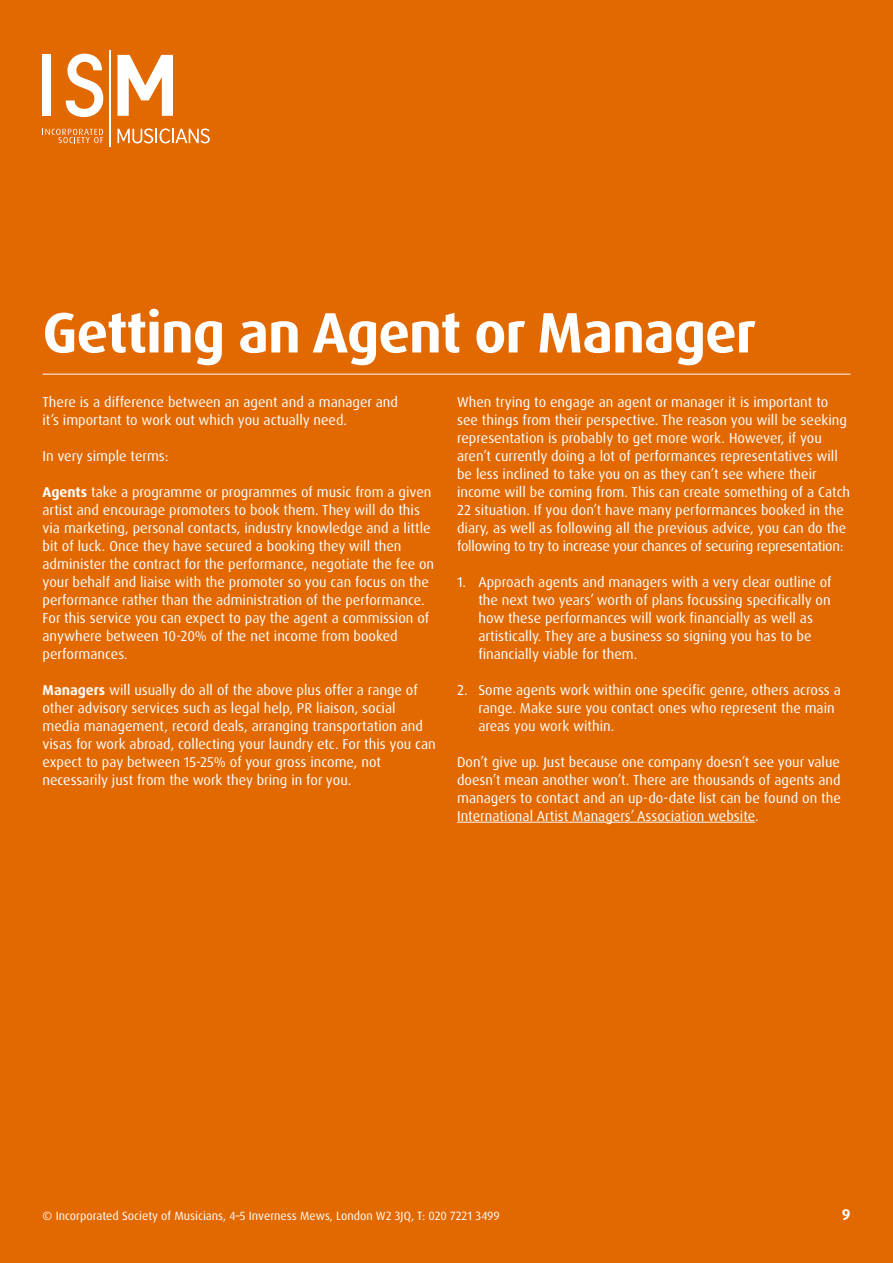
<style>
.page{position:relative;width:893px;height:1263px;background:#e26800}
.page>*{position:absolute;margin:0;border:0;box-sizing:border-box;transform-origin:0 0}
.t1{font:700 57px "Dax OT";letter-spacing:-.02em;color:#fff}
.t2{font:700 15.45px "Dax OT";color:#fff}
.t3{font:14.25px/18px "Dax OT";color:#fff}
.t4{font:12px "Dax OT";color:#fff}
.s1{font-weight:700}
</style>
<div class="page">
<svg style="left:117px;top:55px;width:56px;height:61px"></svg>
<div style="left:43px;top:55px;width:8px;height:61px;background:#fff"></div>
<svg style="left:66px;top:54px;width:37px;height:63px"></svg>
<svg style="left:45px;top:129px;width:58px;height:14px"></svg>
<svg style="left:118px;top:128px;width:92px;height:15px"></svg>
<hr style="left:109px;top:50px;width:2px;height:97px;background:#fff">
<hr style="left:457px;top:822px;width:298px;height:1px;background:#fff">
<hr style="left:43px;top:374px;width:807px;height:1px;background:#fff">
<h1 class="t1" style="left:43px;top:296px;width:715px">Getting an Agent or Manager</h1>
<p class="t3" style="left:43px;top:393px;width:357px">There is a difference between an agent and a manager and it’s important to work out which you actually need.</p>
<p class="t3" style="left:43px;top:447px;width:128px">In very simple terms:</p>
<p class="t3" style="left:43px;top:483px;width:393px"><span class="s1">Agents</span> take a programme or programmes of music from a given artist and encourage promoters to book them. They will do this via marketing, personal contacts, industry knowledge and a little bit of luck. Once they have secured a booking they will then administer the contract for the performance, negotiate the fee on your behalf and liaise with the promoter so you can focus on the performance rather than the administration of the performance.<br>For this service you can expect to pay the agent a commission of anywhere between 10-20% of the net income from booked performances.</p>
<p class="t3" style="left:43px;top:681px;width:395px"><span class="s1">Managers</span> will usually do all of the above plus offer a range of other advisory services such as legal help, PR liaison, social media management, record deals, arranging transportation and visas for work abroad, collecting your laundry etc. For this you can expect to pay between 15-25% of your gross income, not necessarily just from the work they bring in for you.</p>
<p class="t3" style="left:457px;top:393px;width:395px">When trying to engage an agent or manager it is important to see things from their perspective. The reason you will be seeking representation is probably to get more work. However, if you aren’t currently doing a lot of performances representatives will be less inclined to take you on as they can’t see where their income will be coming from. This can create something of a Catch 22 situation. If you don’t have many performances booked in the diary, as well as following all the previous advice, you can do the following to try to increase your chances of securing representation:</p>
<p class="t3" style="left:478px;top:573px;width:355px;text-indent:-21px">1. Approach agents and managers with a very clear outline of the next two years’ worth of plans focussing specifically on how these performances will work financially as well as artistically. They are a business so signing you has to be financially viable for them.</p>
<p class="t3" style="left:478px;top:681px;width:364px;text-indent:-21px">2. Some agents work within one specific genre, others across a range. Make sure you contact ones who represent the main areas you work within.</p>
<p class="t3" style="left:457px;top:753px;width:385px;text-align:justify">Don’t give up. Just because one company doesn’t see your value doesn’t mean another won’t. There are thousands of agents and managers to contact and an up-do-date list can be found on the International Artist Managers’ Association website.</p>
<p class="t4" style="left:43px;top:1208px;width:459px">© Incorporated Society of Musicians, 4–5 Inverness Mews, London W2 3JQ, T: 020 7221 3499</p>
<p class="t2" style="left:842px;top:1205px;width:10px">9</p>
</div>
